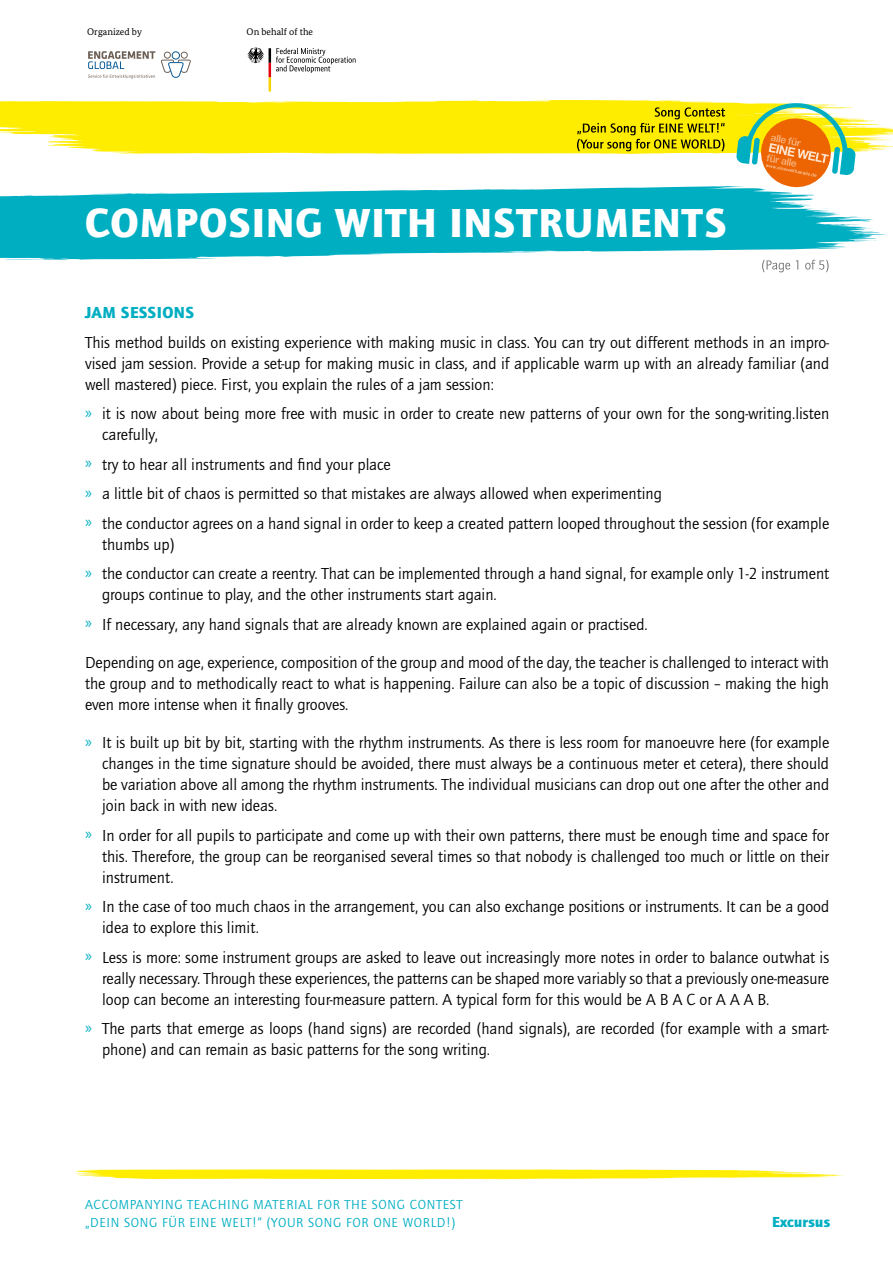
<style>
.page{position:relative;width:893px;height:1263px;background:#fff}
.page>*{position:absolute;margin:0;border:0;box-sizing:border-box;transform-origin:0 0}
.t1{font:900 42px "Quay Sans ITC Std";letter-spacing:.025em;color:#fff}
.t2{font:16.5px/21px "Quay Sans ITC Std";color:#000;text-align:justify}
.p2_subhead{font:900 16.5px "Quay Sans ITC Std";letter-spacing:.025em;color:#00aec2}
.t3{font:900 15px "Quay Sans ITC Std";color:#00aec2}
.t4{font:13.5px/18px "Quay Sans ITC Std";letter-spacing:.05em;color:#00aec2}
.p3{font:9.6px "Bundes Serif";color:#000}
.s1{font-family:"Myriad Pro";color:#00aec2}
</style>
<div class="page">
<svg style="left:0;top:186px;width:886px;height:79px;fill:#00aec2"></svg>
<svg style="left:762px;top:260px;width:66px;height:12px"></svg>
<svg style="left:0;top:100px;width:893px;height:54px;background:#feef22"></svg>
<svg style="left:736px;top:102px;width:120px;height:89px"></svg>
<svg style="left:74px;top:1169px;width:770px;height:10px;background:#fff031"></svg>
<svg style="left:577px;top:107px;width:148px;height:44px;background:#d2c300"></svg>
<svg style="left:161px;top:51px;width:30px;height:27px"></svg>
<svg style="left:88px;top:51px;width:67px;height:18px"></svg>
<svg style="left:88px;top:75px;width:67px;height:4px"></svg>
<svg style="left:247px;top:48px;width:109px;height:44px"></svg>
<p class="p3" style="left:87px;top:25px;width:56px">Organized by</p>
<p class="p3" style="left:247px;top:25px;width:68px">On behalf of the</p>
<h1 class="t1" style="left:85px;top:197px;width:643px">COMPOSING WITH INSTRUMENTS</h1>
<p class="p2_subhead" style="left:85px;top:303px;width:111px">JAM SESSIONS</p>
<p class="t2" style="left:85px;top:332px;width:746px">This method builds on existing experience with making music in class. You can try out different methods in an impro&shy;vised jam session. Provide a set-up for making music in class, and if applicable warm up with an already familiar (and well mastered) piece. First, you explain the rules of a jam session:</p>
<p class="t2" style="left:102px;top:403px;width:729px;text-indent:-17px"><span class="s1">»</span> it is now about being more free with music in order to create new patterns of your own for the song-writing.listen carefully,</p>
<p class="t2" style="left:85px;top:454px;width:307px"><span class="s1">»</span> try to hear all instruments and find your place</p>
<p class="t2" style="left:85px;top:483px;width:578px"><span class="s1">»</span> a little bit of chaos is permitted so that mistakes are always allowed when experimenting</p>
<p class="t2" style="left:102px;top:513px;width:729px;text-indent:-17px"><span class="s1">»</span> the conductor agrees on a hand signal in order to keep a created pattern looped throughout the session (for example thumbs up)</p>
<p class="t2" style="left:102px;top:563px;width:729px;text-indent:-17px"><span class="s1">»</span> the conductor can create a reentry. That can be implemented through a hand signal, for example only 1-2 instrument groups continue to play, and the other instruments start again.</p>
<p class="t2" style="left:85px;top:614px;width:564px"><span class="s1">»</span> If necessary, any hand signals that are already known are explained again or practised.</p>
<p class="t2" style="left:85px;top:652px;width:746px">Depending on age, experience, composition of the group and mood of the day, the teacher is challenged to interact with the group and to methodically react to what is happening. Failure can also be a topic of discussion – making the high even more intense when it finally grooves.</p>
<p class="t2" style="left:102px;top:732px;width:729px;text-indent:-17px"><span class="s1">»</span> It is built up bit by bit, starting with the rhythm instruments. As there is less room for manoeuvre here (for example changes in the time signature should be avoided, there must always be a continuous meter et cetera), there should be variation above all among the rhythm instruments. The individual musicians can drop out one after the other and join back in with new ideas.</p>
<p class="t2" style="left:102px;top:824px;width:729px;text-indent:-17px"><span class="s1">»</span> In order for all pupils to participate and come up with their own patterns, there must be enough time and space for this. Therefore, the group can be reorganised several times so that nobody is challenged too much or little on their instrument.</p>
<p class="t2" style="left:102px;top:896px;width:729px;text-indent:-17px"><span class="s1">»</span> In the case of too much chaos in the arrangement, you can also exchange positions or instruments. It can be a good idea to explore this limit.</p>
<p class="t2" style="left:102px;top:946px;width:729px;text-indent:-17px"><span class="s1">»</span> Less is more: some instrument groups are asked to leave out increasingly more notes in order to balance outwhat is really necessary. Through these experiences, the patterns can be shaped more variably so that a previously one-measure loop can become an interesting four-measure pattern. A typical form for this would be A B A C or A A A B.</p>
<p class="t2" style="left:102px;top:1018px;width:729px;text-indent:-17px"><span class="s1">»</span> The parts that emerge as loops (hand signs) are recorded (hand signals), are recorded (for example with a smart&shy;phone) and can remain as basic patterns for the song writing.</p>
<p class="t4" style="left:85px;top:1195px;width:379px">ACCOMPANYING TEACHING MATERIAL FOR THE SONG CONTEST „DEIN SONG FÜR EINE WELT!“ (YOUR SONG FOR ONE WORLD!)</p>
<p class="t3" style="left:772px;top:1212px;width:60px">Excursus</p>
</div>
